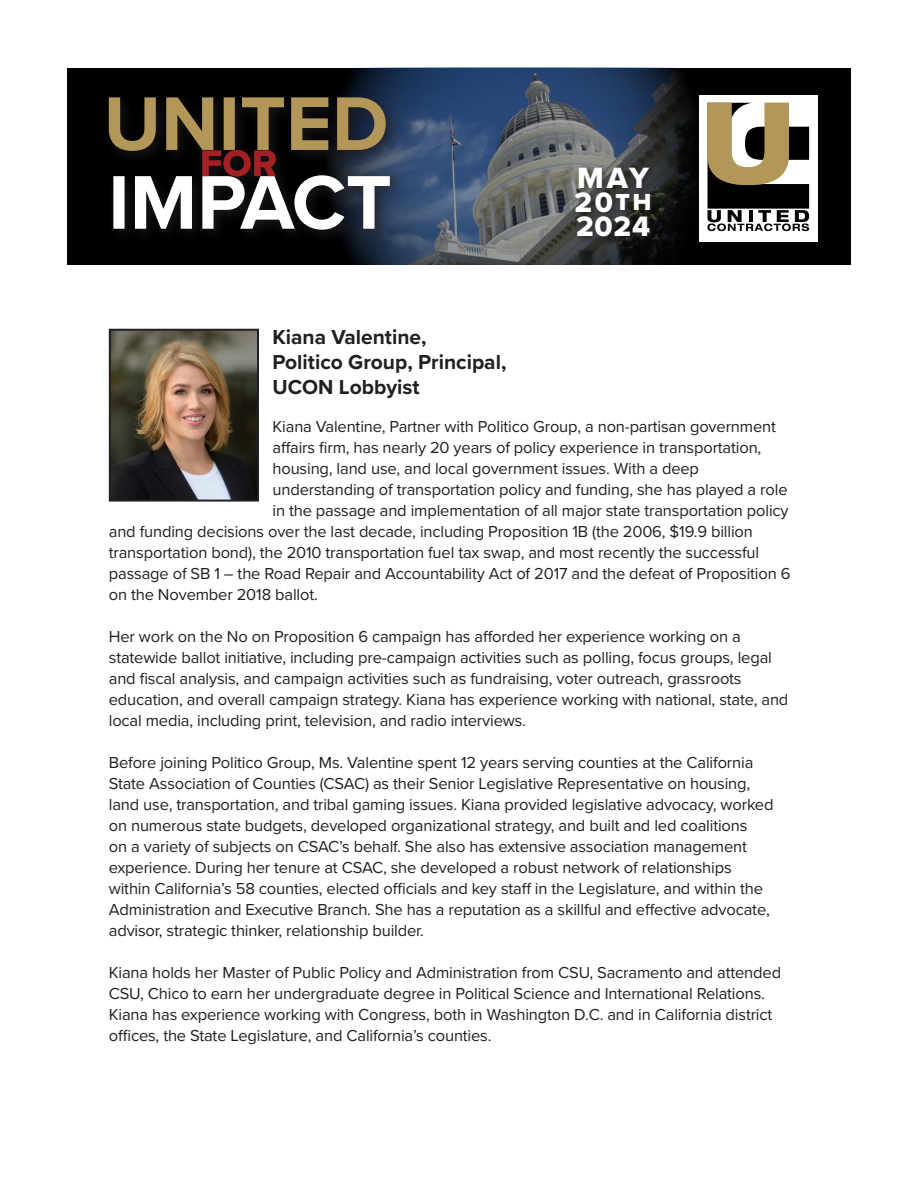
<style>
.page{position:relative;width:918px;height:1188px;background:#fff}
.page>*{position:absolute;margin:0;border:0;box-sizing:border-box;transform-origin:0 0}
.t1{font:30.45px "Proxima Nova Extrabld";color:#fff}
.t2{font:29.1px "Proxima Nova Extrabld";letter-spacing:.055em;color:#fff}
.t3{font:700 21px "Proxima Nova";color:#231f20}
.t4{font:16.5px/21px "Proxima Nova";letter-spacing:-.01em;color:#231f20}
</style>
<div class="page">
<img style="left:112px;top:332px;width:144px;height:167px">
<div style="left:109px;top:329px;width:150px;height:173px;border:2px solid #231f20"></div>
<div style="left:67px;top:68px;width:783px;height:197px;background:#000001"></div>
<img style="left:345px;top:68px;width:362px;height:197px">
<div style="left:699px;top:95px;width:118px;height:146px;background:#fff"></div>
<svg style="left:707px;top:103px;width:102px;height:128px"></svg>
<div style="left:572px;top:163px;width:87px;height:82px;background:#231f20;opacity:.75"></div>
<div style="left:102px;top:90px;width:303px;height:155px;background:#231f20;opacity:.75"></div>
<svg style="left:109px;top:97px;width:281px;height:133px"></svg>
<p class="t1" style="left:577px;top:155px;width:73px">MAY</p>
<p class="t2" style="left:574px;top:179px;width:79px">20th</p>
<p class="t2" style="left:576px;top:205px;width:75px">2024</p>
<p class="t3" style="left:273px;top:321px;width:155px">Kiana Valentine,</p>
<p class="t3" style="left:273px;top:346px;width:235px">Politico Group, Principal,</p>
<p class="t3" style="left:273px;top:372px;width:149px">UCON Lobbyist</p>
<p class="t4" style="left:273px;top:416px;width:505px">Kiana Valentine, Partner with Politico Group, a non-partisan government</p>
<p class="t4" style="left:273px;top:437px;width:490px">affairs firm, has nearly 20 years of policy experience in transportation,</p>
<p class="t4" style="left:273px;top:458px;width:428px">housing, land use, and local government issues. With a deep</p>
<p class="t4" style="left:273px;top:479px;width:517px">understanding of transportation policy and funding, she has played a role</p>
<p class="t4" style="left:273px;top:500px;width:518px">in the passage and implementation of all major state transportation policy</p>
<p class="t4" style="left:109px;top:521px;width:646px">and funding decisions over the last decade, including Proposition 1B (the 2006, $19.9 billion</p>
<p class="t4" style="left:109px;top:542px;width:652px">transportation bond), the 2010 transportation fuel tax swap, and most recently the successful</p>
<p class="t4" style="left:109px;top:563px;width:683px">passage of SB 1 – the Road Repair and Accountability Act of 2017 and the defeat of Proposition 6</p>
<p class="t4" style="left:109px;top:584px;width:211px">on the November 2018 ballot.</p>
<p class="t4" style="left:109px;top:626px;width:681px">Her work on the No on Proposition 6 campaign has afforded her experience working on a statewide ballot initiative, including pre-campaign activities such as polling, focus groups, legal and fiscal analysis, and campaign activities such as fundraising, voter outreach, grassroots education, and overall campaign strategy. Kiana has experience working with national, state, and local media, including print, television, and radio interviews.</p>
<p class="t4" style="left:109px;top:752px;width:666px">Before joining Politico Group, Ms. Valentine spent 12 years serving counties at the California State Association of Counties (CSAC) as their Senior Legislative Representative on housing, land use, transportation, and tribal gaming issues. Kiana provided legislative advocacy, worked on numerous state budgets, developed organizational strategy, and built and led coalitions<br>on a variety of subjects on CSAC’s behalf. She also has extensive association management experience. During her tenure at CSAC, she developed a robust network of relationships within California’s 58 counties, elected officials and key staff in the Legislature, and within the Administration and Executive Branch. She has a reputation as a skillful and effective advocate, advisor, strategic thinker, relationship builder.</p>
<p class="t4" style="left:109px;top:962px;width:674px">Kiana holds her Master of Public Policy and Administration from CSU, Sacramento and attended CSU, Chico to earn her undergraduate degree in Political Science and International Relations.<br>Kiana has experience working with Congress, both in Washington D.C. and in California district offices, the State Legislature, and California’s counties.</p>
</div>
